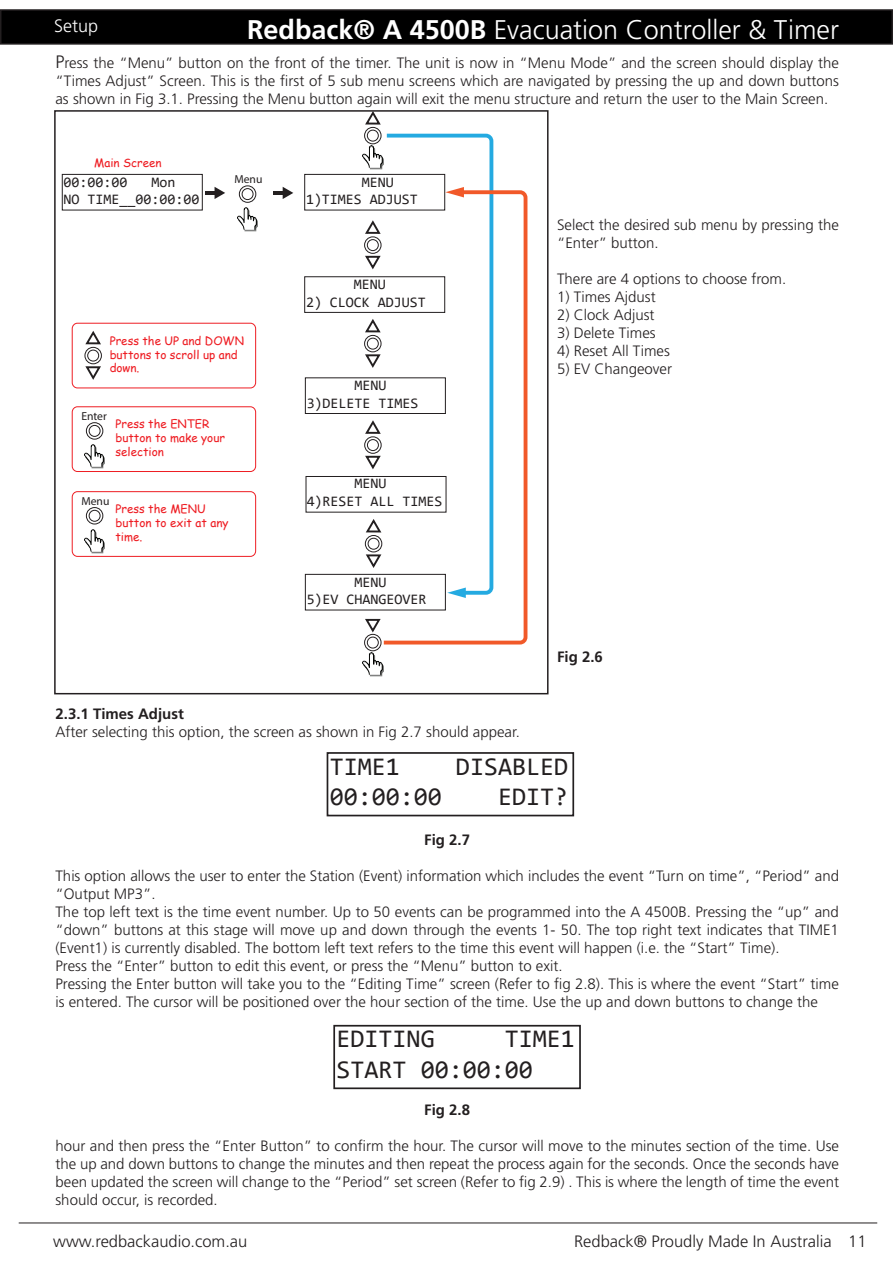
<style>
.page{position:relative;width:893px;height:1263px;background:#fff}
.page>*{position:absolute;margin:0;border:0;box-sizing:border-box;transform-origin:0 0}
.t1{font:300 27px "Frutiger LT Std";color:#fff}
.t2{font:25.5px/30.6px "Consolas";color:#231f20}
.Level_2{font:300 18px "Frutiger LT Std";color:#fff}
.t3{font:300 16.5px "Frutiger LT Std";color:#231f20}
.Level_2-2{font:300 15px/18px "Frutiger LT Std";color:#231f20;text-align:justify}
.Level_2-3{font:700 15px "Frutiger LT Std";color:#231f20}
.Level_3{font:700 15px "Frutiger LT Std";color:#231f20}
.Level_1{font:700 15px "Frutiger LT Std";color:#231f20}
.t4{font:14.55px/17.4px "Consolas";color:#231f20}
.t5{font:11.55px/14px "Comic Sans MS";color:#ee1d23}
.t6{font:11.55px "Myriad Pro";color:#231f20}
.s1{font-weight:700}
.s2{font-size:18px}
</style>
<div class="page">
<div style="left:1px;top:10px;width:891px;height:34px;background:#000"></div>
<div style="left:0;top:9px;width:893px;height:36px;border:2px solid #231f20"></div>
<hr style="left:19px;top:1222px;width:858px;height:1px;background:#231f20">
<div style="left:304px;top:174px;width:141px;height:37px;border:1px solid #231f20"></div>
<div style="left:304px;top:276px;width:141px;height:37px;border:1px solid #231f20"></div>
<div style="left:305px;top:377px;width:141px;height:37px;border:1px solid #231f20"></div>
<div style="left:305px;top:574px;width:141px;height:36px;border:1px solid #231f20"></div>
<div style="left:62px;top:174px;width:141px;height:37px;border:1px solid #231f20"></div>
<div style="left:242px;top:188px;width:12px;height:12px;border:1px solid #231f20;border-radius:50%"></div>
<div style="left:239px;top:185px;width:17px;height:18px;border:1px solid #231f20;border-radius:50%"></div>
<img style="left:237px;top:208px;width:21px;height:24px">
<svg style="left:205px;top:187px;width:20px;height:12px"></svg>
<svg style="left:273px;top:187px;width:20px;height:12px"></svg>
<div style="left:367px;top:130px;width:12px;height:12px;border:1px solid #231f20;border-radius:50%"></div>
<div style="left:364px;top:127px;width:18px;height:17px;border:1px solid #231f20;border-radius:50%"></div>
<img style="left:362px;top:146px;width:21px;height:24px">
<svg style="left:365px;top:113px;width:16px;height:12px"></svg>
<div style="left:367px;top:637px;width:12px;height:11px;border:1px solid #231f20;border-radius:50%"></div>
<div style="left:364px;top:634px;width:18px;height:17px;border:1px solid #231f20;border-radius:50%"></div>
<img style="left:362px;top:653px;width:21px;height:23px">
<svg style="left:365px;top:618px;width:15px;height:16px"></svg>
<svg style="left:383px;top:133px;width:111px;height:55px"></svg>
<svg style="left:380px;top:188px;width:148px;height:458px"></svg>
<svg style="left:447px;top:587px;width:19px;height:11px"></svg>
<svg style="left:445px;top:187px;width:19px;height:10px"></svg>
<div style="left:87px;top:350px;width:12px;height:12px;border:1px solid #231f20;border-radius:50%"></div>
<div style="left:84px;top:347px;width:18px;height:17px;border:1px solid #231f20;border-radius:50%"></div>
<svg style="left:85px;top:366px;width:16px;height:14px"></svg>
<svg style="left:85px;top:331px;width:16px;height:14px"></svg>
<div style="left:72px;top:323px;width:184px;height:65px;border:1px solid #ee1d23;border-radius:5px"></div>
<div style="left:89px;top:425px;width:12px;height:12px;border:1px solid #231f20;border-radius:50%"></div>
<div style="left:86px;top:422px;width:17px;height:18px;border:1px solid #231f20;border-radius:50%"></div>
<img style="left:84px;top:445px;width:21px;height:24px">
<div style="left:72px;top:406px;width:184px;height:66px;border:1px solid #ee1d23;border-radius:5px"></div>
<div style="left:89px;top:510px;width:12px;height:12px;border:1px solid #231f20;border-radius:50%"></div>
<div style="left:86px;top:507px;width:17px;height:17px;border:1px solid #231f20;border-radius:50%"></div>
<img style="left:84px;top:530px;width:21px;height:24px">
<div style="left:72px;top:491px;width:184px;height:66px;border:1px solid #ee1d23;border-radius:5px"></div>
<div style="left:367px;top:239px;width:12px;height:12px;border:1px solid #231f20;border-radius:50%"></div>
<div style="left:364px;top:236px;width:18px;height:18px;border:1px solid #231f20;border-radius:50%"></div>
<svg style="left:365px;top:254px;width:17px;height:17px"></svg>
<svg style="left:365px;top:220px;width:17px;height:15px"></svg>
<div style="left:367px;top:338px;width:12px;height:12px;border:1px solid #231f20;border-radius:50%"></div>
<div style="left:364px;top:335px;width:18px;height:17px;border:1px solid #231f20;border-radius:50%"></div>
<svg style="left:365px;top:353px;width:17px;height:17px"></svg>
<svg style="left:365px;top:318px;width:17px;height:15px"></svg>
<div style="left:367px;top:439px;width:12px;height:12px;border:1px solid #231f20;border-radius:50%"></div>
<div style="left:364px;top:436px;width:18px;height:18px;border:1px solid #231f20;border-radius:50%"></div>
<svg style="left:365px;top:454px;width:17px;height:17px"></svg>
<svg style="left:365px;top:419px;width:17px;height:16px"></svg>
<div style="left:306px;top:476px;width:140px;height:37px;border:1px solid #231f20"></div>
<div style="left:368px;top:538px;width:12px;height:12px;border:1px solid #231f20;border-radius:50%"></div>
<div style="left:365px;top:535px;width:17px;height:17px;border:1px solid #231f20;border-radius:50%"></div>
<svg style="left:365px;top:553px;width:18px;height:17px"></svg>
<svg style="left:365px;top:518px;width:18px;height:15px"></svg>
<div style="left:54px;top:110px;width:495px;height:584px;border:2px solid #231f20"></div>
<div style="left:327px;top:752px;width:247px;height:64px;border:2px solid #231f20"></div>
<div style="left:333px;top:1025px;width:248px;height:64px;border:2px solid #231f20"></div>
<h1 class="t1" style="left:247px;top:14px;width:593px"><span class="s1">Redback® A 4500B</span> Evacuation Controller &amp; Timer</h1>
<p class="Level_2-2" style="left:55px;top:54px;width:785px"><span class="s2">P</span>ress the “Menu” button on the front of the timer. The unit is now in “Menu Mode” and the screen should display the “Times Adjust” Screen. This is the first of 5 sub menu screens which are navigated by pressing the up and down buttons as shown in Fig 3.1. Pressing the Menu button again will exit the menu structure and return the user to the Main Screen.</p>
<p class="Level_2" style="left:54px;top:16px;width:46px">Setup</p>
<p class="t5" style="left:94px;top:156px;width:69px">Main Screen</p>
<p class="t4" style="left:64px;top:173px;width:137px;text-indent:88px">Mon<br>NO TIME__00:00:00</p>
<p class="t6" style="left:234px;top:172px;width:30px">Menu</p>
<p class="t4" style="left:64px;top:173px;width:65px">00:00:00</p>
<p class="t5" style="left:110px;top:333px;width:136px">Press the UP and DOWN buttons to scroll up and down.</p>
<p class="t6" style="left:81px;top:409px;width:27px">Enter</p>
<p class="t5" style="left:115px;top:417px;width:111px">Press the ENTER button to make your selection</p>
<p class="t6" style="left:81px;top:494px;width:30px">Menu</p>
<p class="t5" style="left:115px;top:501px;width:115px">Press the MENU button to exit at any time.</p>
<p class="t4" style="left:306px;top:173px;width:113px;text-indent:56px">MENU<br>1)TIMES ADJUST</p>
<p class="t4" style="left:354px;top:275px;width:33px">MENU</p>
<p class="t4" style="left:306px;top:293px;width:121px">2) CLOCK ADJUST</p>
<p class="t4" style="left:307px;top:376px;width:113px;text-indent:48px">MENU<br>3)DELETE TIMES</p>
<p class="t4" style="left:307px;top:474px;width:137px;text-align:center">MENU<br>4)RESET ALL TIMES</p>
<p class="t4" style="left:307px;top:573px;width:121px;text-align:center">MENU<br>5)EV CHANGEOVER</p>
<p class="Level_2-3" style="left:55px;top:705px;width:130px">2.3.1 Times Adjust</p>
<p class="Level_2-2" style="left:55px;top:723px;width:466px">After selecting this option, the screen as shown in Fig 2.7 should appear.</p>
<p class="Level_2-2" style="left:557px;top:216px;width:283px">Select the desired sub menu by pressing the “Enter” button.</p>
<p class="Level_2-2" style="left:557px;top:270px;width:231px">There are 4 options to choose from.</p>
<p class="Level_2-2" style="left:557px;top:288px;width:100px">1) Times Ajdust</p>
<p class="Level_2-2" style="left:557px;top:306px;width:99px">2) Clock Adjust</p>
<p class="Level_2-2" style="left:557px;top:324px;width:100px">3) Delete Times</p>
<p class="Level_2-2" style="left:557px;top:342px;width:114px">4) Reset All Times</p>
<p class="Level_2-2" style="left:557px;top:360px;width:117px">5) EV Changeover</p>
<p class="Level_1" style="left:557px;top:647px;width:47px">Fig 2.6</p>
<p class="t2" style="left:330px;top:750px;width:72px">TIME1</p>
<p class="t2" style="left:456px;top:750px;width:114px">DISABLED</p>
<p class="t2" style="left:330px;top:781px;width:114px">00:00:00</p>
<p class="t2" style="left:498px;top:781px;width:72px">EDIT?</p>
<p class="Level_3" style="left:424px;top:831px;width:47px">Fig 2.7</p>
<p class="Level_2-2" style="left:55px;top:867px;width:785px">This option allows the user to enter the Station (Event) information which includes the event “Turn on time”, “Period” and “Output MP3”.</p>
<p class="Level_2-2" style="left:55px;top:903px;width:785px">The top left text is the time event number. Up to 50 events can be programmed into the A 4500B. Pressing the “up” and “down” buttons at this stage will move up and down through the events 1- 50. The top right text indicates that TIME1 (Event1) is currently disabled. The bottom left text refers to the time this event will happen (i.e. the “Start” Time).</p>
<p class="Level_2-2" style="left:55px;top:957px;width:509px">Press the “Enter” button to edit this event, or press the “Menu” button to exit.</p>
<p class="Level_2-2" style="left:55px;top:975px;width:785px">Pressing the Enter button will take you to the “Editing Time” screen (Refer to fig 2.8). This is where the event “Start” time is entered. The cursor will be positioned over the hour section of the time. Use the up and down buttons to change the</p>
<p class="t2" style="left:336px;top:1023px;width:100px">EDITING</p>
<p class="t2" style="left:336px;top:1023px;width:240px;text-indent:168px">TIME1<br>START 00:00:00</p>
<p class="Level_3" style="left:424px;top:1101px;width:47px">Fig 2.8</p>
<p class="Level_2-2" style="left:55px;top:1137px;width:785px">hour and then press the “Enter Button” to confirm the hour. The cursor will move to the minutes section of the time. Use the up and down buttons to change the minutes and then repeat the process again for the seconds. Once the seconds have been updated the screen will change to the “Period” set screen (Refer to fig 2.9) . This is where the length of time the event should occur, is recorded.</p>
<p class="t3" style="left:53px;top:1231px;width:196px">www.redbackaudio.com.au</p>
<p class="t3" style="left:574px;top:1232px;width:294px">Redback® Proudly Made In Australia 11</p>
</div>
